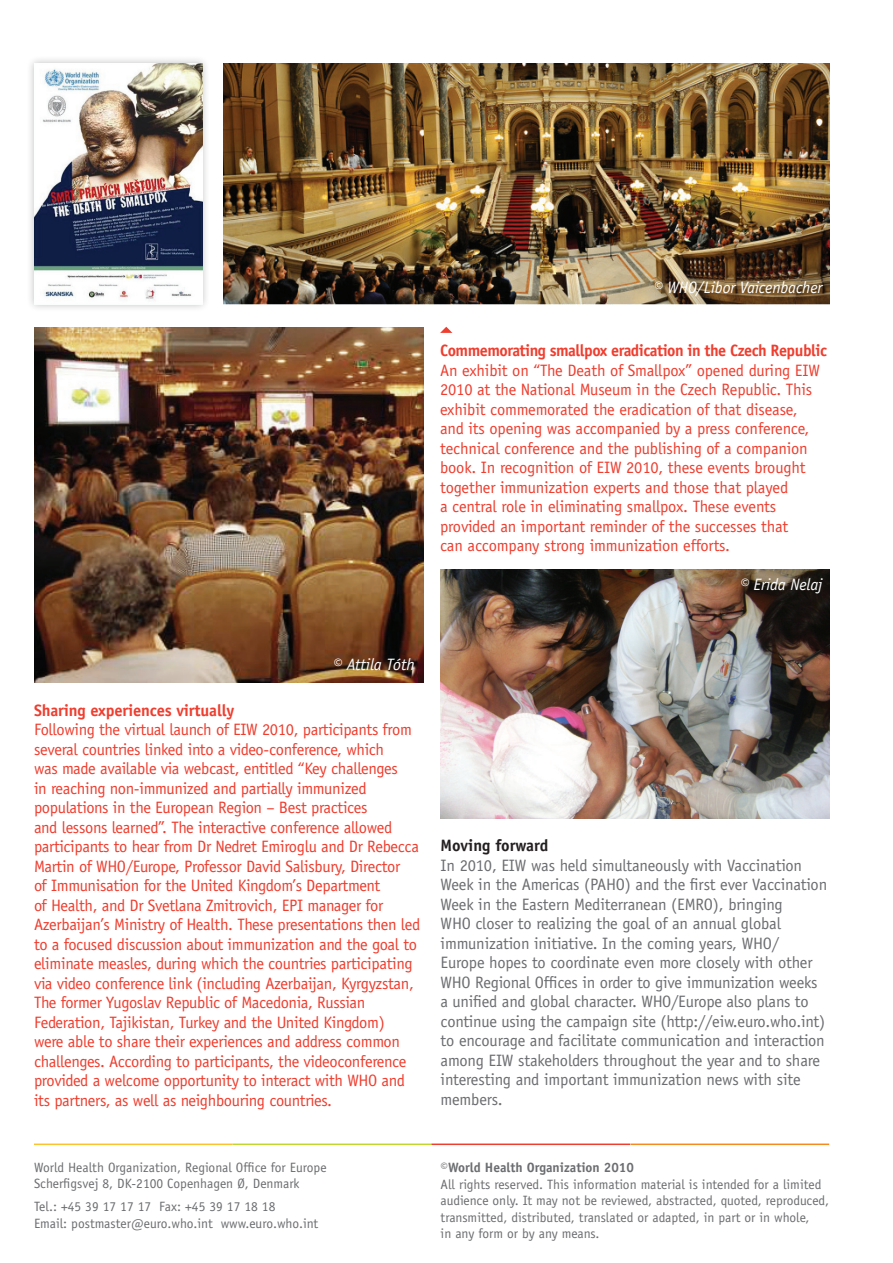
<style>
.page{position:relative;width:893px;height:1263px;background:#fff}
.page>*{position:absolute;margin:0;border:0;box-sizing:border-box;transform-origin:0 0}
.t1{font:16.5px/19.5px "Officina Sans";letter-spacing:-.02em;color:#ee3e2f}
.t2{font:16.5px/19.5px "Officina Sans";letter-spacing:-.01em;color:#6c6d70}
.t3{font:700 16.5px "Officina Sans";letter-spacing:-.03em;color:#ee3e2f}
.t4{font:italic 16.5px "Officina Sans";letter-spacing:-.01em;color:#fff}
.t5{font:700 16.5px "Officina Sans";letter-spacing:-.01em;color:#ee3e2f}
.t6{font:700 16.5px "Officina Sans";color:#231f20}
.t7{font:13.5px/16.5px "Officina Sans";color:#6c6d70}
.t8{font:700 13.5px "Officina Sans";color:#6c6d70}
</style>
<div class="page">
<img style="left:440px;top:570px;width:390px;height:249px">
<hr style="left:34px;top:1143px;width:199px;height:2px;background:#fdc230">
<hr style="left:233px;top:1143px;width:198px;height:2px;background:#c1d62f">
<hr style="left:431px;top:1143px;width:199px;height:2px;background:#ee3e2f">
<hr style="left:630px;top:1143px;width:199px;height:2px;background:#f68a21">
<svg style="left:440px;top:327px;width:12px;height:6px"></svg>
<img style="left:223px;top:64px;width:606px;height:240px">
<div style="left:26px;top:56px;width:184px;height:256px;background:#231f20;opacity:.3"></div>
<img style="left:34px;top:64px;width:168px;height:240px">
<img style="left:34px;top:327px;width:389px;height:356px">
<p class="t4" style="left:654px;top:278px;width:170px">© WHO/Libor Vaicenbacher</p>
<p class="t3" style="left:440px;top:340px;width:388px">Commemorating smallpox eradication in the Czech Republic</p>
<p class="t1" style="left:440px;top:360px;width:381px">An exhibit on “The Death of Smallpox” opened during EIW 2010 at the National Museum in the Czech Republic. This exhibit commemorated the eradication of that disease, and its opening was accompanied by a press conference, technical conference and the publishing of a companion book. In recognition of EIW 2010, these events brought together immunization experts and those that played<br>a central role in eliminating smallpox. These events provided an important reminder of the successes that<br>can accompany strong immunization efforts.</p>
<p class="t4" style="left:740px;top:575px;width:84px">© Erida Nelaj</p>
<p class="t4" style="left:333px;top:655px;width:83px">© Attila Tóth</p>
<p class="t5" style="left:34px;top:700px;width:202px">Sharing experiences virtually</p>
<p class="t1" style="left:34px;top:720px;width:388px">Following the virtual launch of EIW 2010, participants from several countries linked into a video-conference, which<br>was made available via webcast, entitled “Key challenges<br>in reaching non-immunized and partially immunized populations in the European Region – Best practices<br>and lessons learned”. The interactive conference allowed participants to hear from Dr Nedret Emiroglu and Dr Rebecca Martin of WHO/Europe, Professor David Salisbury, Director<br>of Immunisation for the United Kingdom’s Department<br>of Health, and Dr Svetlana Zmitrovich, EPI manager for Azerbaijan’s Ministry of Health. These presentations then led to a focused discussion about immunization and the goal to eliminate measles, during which the countries participating via video conference link (including Azerbaijan, Kyrgyzstan, The former Yugoslav Republic of Macedonia, Russian Federation, Tajikistan, Turkey and the United Kingdom)<br>were able to share their experiences and address common challenges. According to participants, the videoconference provided a welcome opportunity to interact with WHO and its partners, as well as neighbouring countries.</p>
<p class="t7" style="left:34px;top:1159px;width:294px">World Health Organization, Regional Office for Europe<br>Scherfigsvej 8, DK-2100 Copenhagen Ø, Denmark</p>
<p class="t7" style="left:34px;top:1198px;width:286px">Tel.: +45 39 17 17 17 Fax: +45 39 17 18 18<br>Email: postmaster@euro.who.int www.euro.who.int</p>
<p class="t6" style="left:441px;top:835px;width:109px">Moving forward</p>
<p class="t2" style="left:441px;top:855px;width:388px">In 2010, EIW was held simultaneously with Vaccination Week in the Americas (PAHO) and the first ever Vaccination Week in the Eastern Mediterranean (EMRO), bringing<br>WHO closer to realizing the goal of an annual global immunization initiative. In the coming years, WHO/ Europe hopes to coordinate even more closely with other WHO Regional Offices in order to give immunization weeks a unified and global character. WHO/Europe also plans to continue using the campaign site (http://eiw.euro.who.int) to encourage and facilitate communication and interaction among EIW stakeholders throughout the year and to share interesting and important immunization news with site members.</p>
<p class="t8" style="left:441px;top:1159px;width:195px">©World Health Organization 2010</p>
<p class="t7" style="left:441px;top:1176px;width:390px">All rights reserved. This information material is intended for a limited audience only. It may not be reviewed, abstracted, quoted, reproduced, transmitted, distributed, translated or adapted, in part or in whole,<br>in any form or by any means.</p>
</div>
